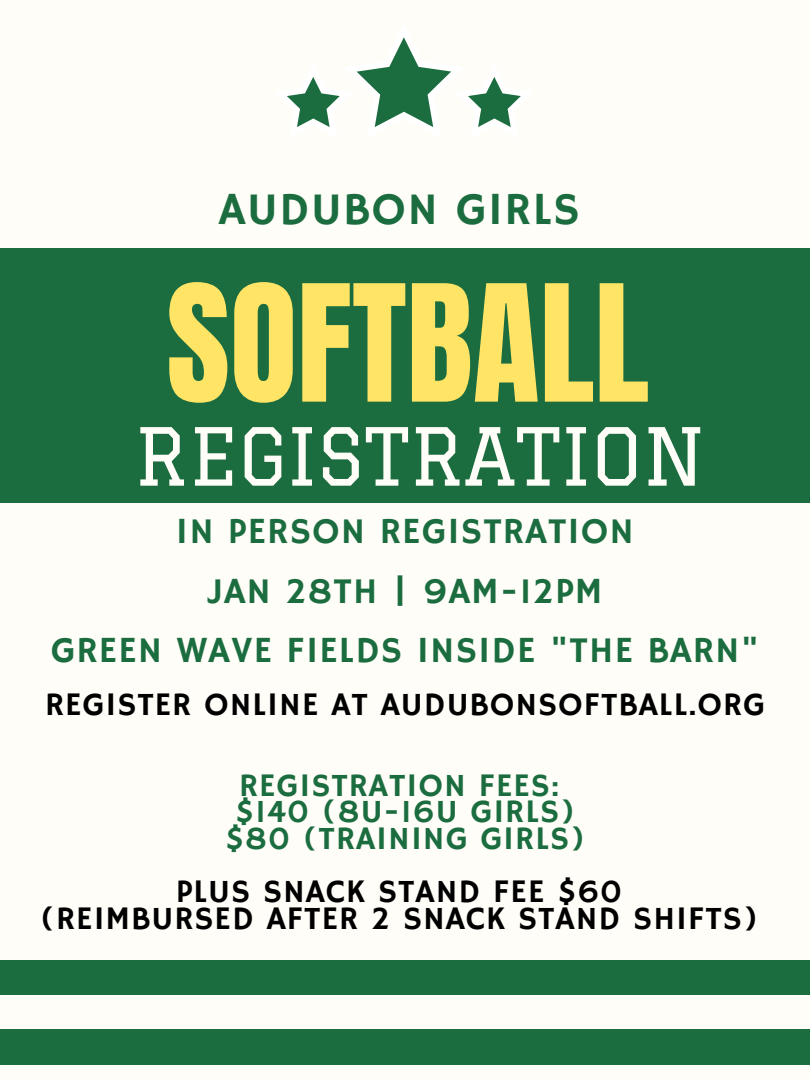
<style>
.page{position:relative;width:810px;height:1080px;background:#fffdf7}
.page>*{position:absolute;margin:0;border:0;box-sizing:border-box;transform-origin:0 0}
.t1{font:137.94px "Anton";color:#ffe466}
.t2{font:78.12px "Graduate";color:#fffdf7}
.t3{font:45.94px "Hammersmith One";letter-spacing:.03em;color:#1b6d40}
.t4{font:36.81px/59.4px "Hammersmith One";letter-spacing:.03em;color:#1b6d40;text-align:center}
.t5{font:32.81px/26.8px "Hammersmith One";letter-spacing:.03em;color:#000;text-align:center}
.t6{font:32.81px/26.8px "Hammersmith One";letter-spacing:.03em;color:#1b6d40;text-align:center}
</style>
<div class="page">
<div style="left:0;top:248px;width:810px;height:255px;background:#1b6d40"></div>
<svg style="left:287px;top:37px;width:234px;height:90px"></svg>
<div style="left:0;top:960px;width:810px;height:34px;background:#1b6d40"></div>
<div style="left:0;top:1030px;width:810px;height:35px;background:#1b6d40"></div>
<h3 class="t3" style="left:219px;top:183px;width:363px">AUDUBON GIRLS</h3>
<h1 class="t1" style="left:166px;top:245px;width:484px">SOFTBALL</h1>
<h2 class="t2" style="left:134px;top:411px;width:573px">REGISTRATION</h2>
<p class="t4" style="left:51px;top:503px;width:710px">IN PERSON REGISTRATION<br>JAN 28TH | 9AM-12PM<br>GREEN WAVE FIELDS INSIDE "THE BARN"</p>
<p class="t5" style="left:45px;top:693px;width:722px">REGISTER ONLINE AT AUDUBONSOFTBALL.ORG</p>
<p class="t6" style="left:225px;top:773px;width:361px">REGISTRATION FEES: $140 (8U-16U GIRLS) $80 (TRAINING GIRLS)</p>
<p class="t5" style="left:40px;top:880px;width:719px">PLUS SNACK STAND FEE $60<br>(REIMBURSED AFTER 2 SNACK STAND SHIFTS)</p>
</div>
